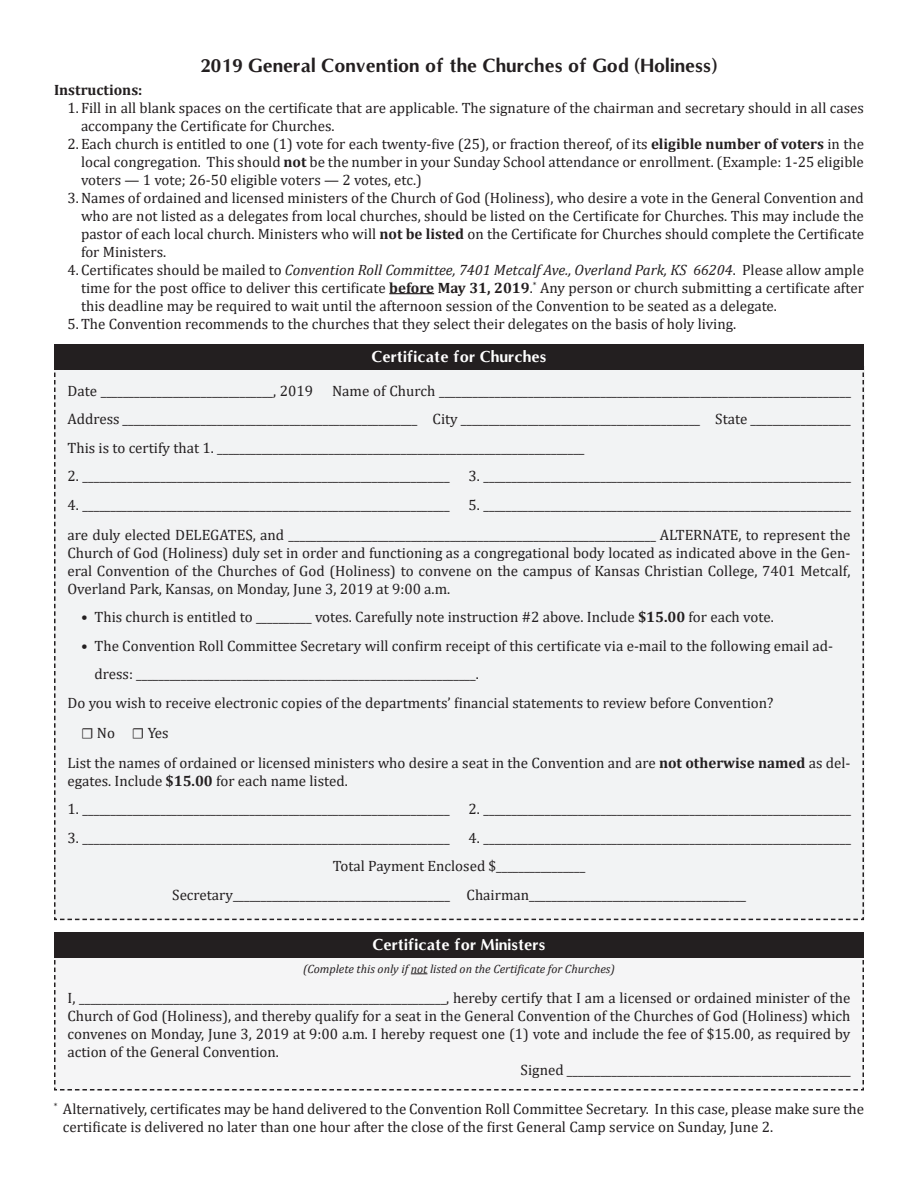
<style>
.page{position:relative;width:918px;height:1188px;background:#fff}
.page>*{position:absolute;margin:0;border:0;box-sizing:border-box;transform-origin:0 0}
.t1{font:700 18px "Omni";color:#231f20}
.t2{font:15px/18px "Cambria";color:#231f20;text-align:justify}
.t3{font:700 15px "Omni";color:#fff}
.t4{font:700 15px "Cambria";color:#231f20}
.t5{font:italic 12px "Cambria";color:#231f20}
.s1{font-weight:700}
.s2{font-style:italic}
.s3{font-family:"Minion Pro"}
</style>
<div class="page">
<div style="left:54px;top:366px;width:811px;height:555px;background:#f2f3f4"></div>
<hr style="left:389px;top:293px;width:45px;height:1px;background:#231f20">
<div style="left:54px;top:344px;width:810px;height:26px;background:#231f20"></div>
<div style="left:54px;top:932px;width:810px;height:26px;background:#231f20"></div>
<div style="left:54px;top:960px;width:810px;height:130px;background:#f5f5f6"></div>
<p class="t1" style="left:200px;top:54px;width:519px">2019 General Convention of the Churches of God (Holiness)</p>
<p class="t4" style="left:54px;top:79px;width:90px">Instructions:</p>
<p class="t2" style="left:81px;top:99px;width:785px;text-indent:-14px">1. Fill in all blank spaces on the certificate that are applicable. The signature of the chairman and secretary should in all cases accompany the Certificate for Churches.</p>
<p class="t2" style="left:81px;top:135px;width:785px;text-indent:-14px">2. Each church is entitled to one (1) vote for each twenty-five (25), or fraction thereof, of its <span class="s1">eligible number of voters</span> in the local congregation. This should <span class="s1">not</span> be the number in your Sunday School attendance or enrollment. (Example: 1-25 eligible voters — 1 vote; 26-50 eligible voters — 2 votes, etc.)</p>
<p class="t2" style="left:81px;top:189px;width:785px;text-indent:-14px">3. Names of ordained and licensed ministers of the Church of God (Holiness), who desire a vote in the General Convention and who are not listed as a delegates from local churches, should be listed on the Certificate for Churches. This may include the pastor of each local church. Ministers who will <span class="s1">not be listed</span> on the Certificate for Churches should complete the Certificate for Ministers.</p>
<p class="t2" style="left:81px;top:261px;width:785px;text-indent:-14px">4. Certificates should be mailed to <span class="s2">Convention Roll Committee, 7401 Metcalf Ave., Overland Park, KS 66204</span>. Please allow ample time for the post office to deliver this certificate <span class="s1">before May 31, 2019</span>.<sup>*</sup> Any person or church submitting a certificate after this deadline may be required to wait until the afternoon session of the Convention to be seated as a delegate.</p>
<p class="t2" style="left:68px;top:315px;width:670px">5. The Convention recommends to the churches that they select their delegates on the basis of holy living.</p>
<p class="t3" style="left:371px;top:347px;width:177px">Certificate for Churches</p>
<p class="t2" style="left:68px;top:381px;width:247px">Date _______________________________, 2019</p>
<p class="t2" style="left:332px;top:381px;width:520px">Name of Church __________________________________________________________________________</p>
<p class="t2" style="left:68px;top:410px;width:785px">Address _____________________________________________________ City ___________________________________________ State __________________</p>
<p class="t2" style="left:68px;top:438px;width:519px">This is to certify that 1. __________________________________________________________________</p>
<p class="t2" style="left:68px;top:467px;width:785px">2. __________________________________________________________________ 3. __________________________________________________________________</p>
<p class="t2" style="left:68px;top:495px;width:785px">4. __________________________________________________________________ 5. __________________________________________________________________</p>
<p class="t2" style="left:68px;top:525px;width:784px">are duly elected DELEGATES, and __________________________________________________________________ ALTERNATE, to represent the Church of God (Holiness) duly set in order and functioning as a congregational body located as indicated above in the Gen&shy;eral Convention of the Churches of God (Holiness) to convene on the campus of Kansas Christian College, 7401 Metcalf, Overland Park, Kansas, on Monday, June 3, 2019 at 9:00 a.m.</p>
<p class="t2" style="left:81px;top:608px;width:694px">• This church is entitled to __________ votes. Carefully note instruction #2 above. Include <span class="s1">$15.00</span> for each vote.</p>
<p class="t2" style="left:94px;top:631px;width:740px;line-height:28.5px;text-indent:-14px">• The Convention Roll Committee Secretary will confirm receipt of this certificate via e-mail to the following email ad&shy;dress: _____________________________________________________________.</p>
<p class="t2" style="left:68px;top:693px;width:708px">Do you wish to receive electronic copies of the departments’ financial statements to review before Convention?</p>
<p class="t2" style="left:81px;top:723px;width:89px"><span class="s3">☐</span> No <span class="s3">☐</span> Yes</p>
<p class="t2" style="left:68px;top:753px;width:784px">List the names of ordained or licensed ministers who desire a seat in the Convention and are <span class="s1">not otherwise named</span> as del&shy;egates. Include <span class="s1">$15.00</span> for each name listed.</p>
<p class="t2" style="left:68px;top:800px;width:785px">1. __________________________________________________________________ 2. __________________________________________________________________</p>
<p class="t2" style="left:68px;top:828px;width:785px">3. __________________________________________________________________ 4. __________________________________________________________________</p>
<p class="t2" style="left:333px;top:857px;width:254px">Total Payment Enclosed $________________</p>
<p class="t2" style="left:172px;top:885px;width:576px">Secretary_______________________________________ Chairman_______________________________________</p>
<p class="t3" style="left:372px;top:935px;width:175px">Certificate for Ministers</p>
<p class="t5" style="left:303px;top:961px;width:313px">(Complete this only if not listed on the Certificate for Churches)</p>
<p class="t2" style="left:67px;top:989px;width:785px">I, __________________________________________________________________, hereby certify that I am a licensed or ordained minister of the Church of God (Holiness), and thereby qualify for a seat in the General Convention of the Churches of God (Holiness) which convenes on Monday, June 3, 2019 at 9:00 a.m. I hereby request one (1) vote and include the fee of $15.00, as required by action of the General Convention.</p>
<p class="t2" style="left:521px;top:1061px;width:332px">Signed ___________________________________________________</p>
<p class="t2" style="left:63px;top:1100px;width:803px;text-indent:-9px"><sup>*</sup> Alternatively, certificates may be hand delivered to the Convention Roll Committee Secretary. In this case, please make sure the certificate is delivered no later than one hour after the close of the first General Camp service on Sunday, June 2.</p>
</div>
